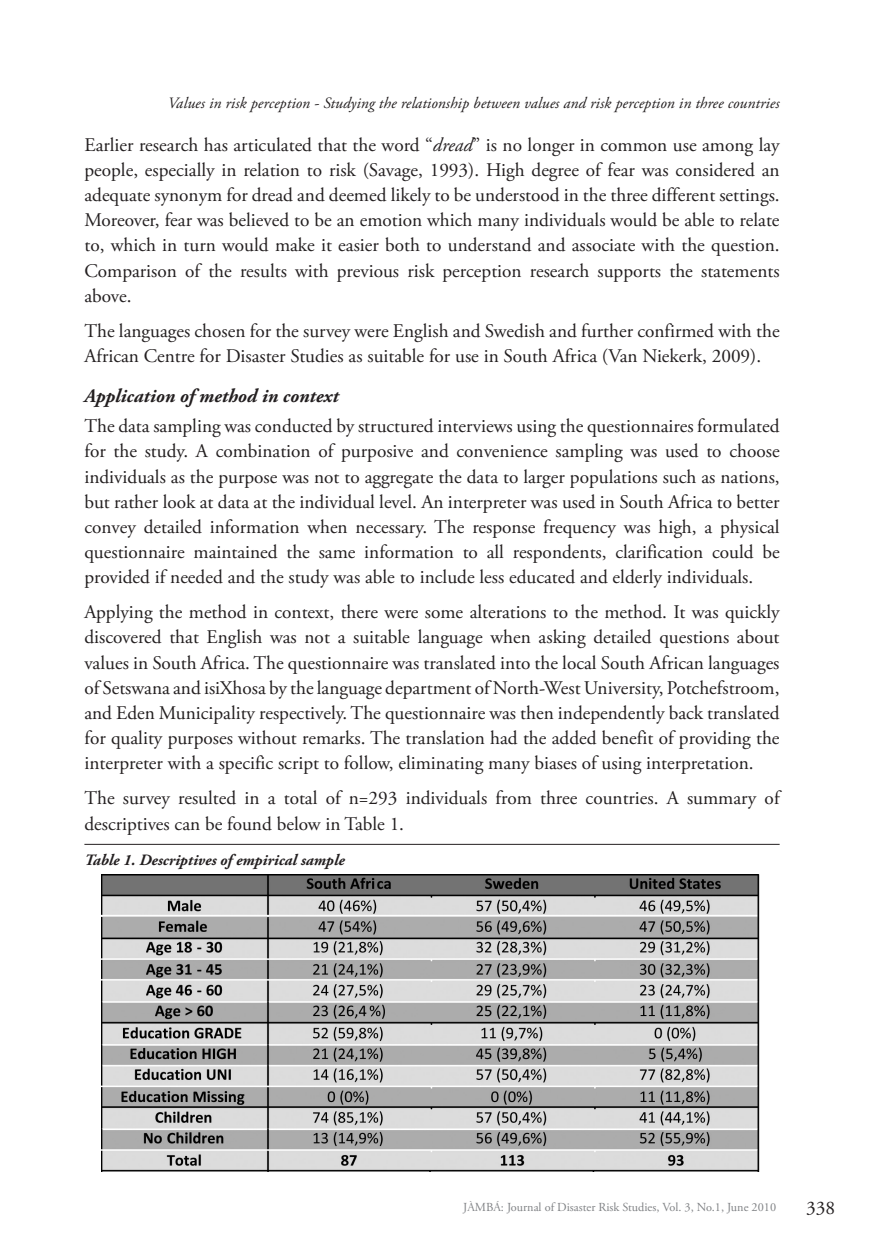
<style>
.page{position:relative;width:874px;height:1241px;background:#fff}
.page>*{position:absolute;margin:0;border:0;box-sizing:border-box;transform-origin:0 0}
.t1{font:19.25px/25.2px "Adobe Garamond Pro";color:#231f20;text-align:justify}
.t2{font:italic 700 19.25px "Adobe Garamond Pro";color:#231f20}
.t3{font:italic 15.75px "Adobe Garamond Pro";letter-spacing:.005em;color:#231f20}
.t4{font:italic 700 15.75px "Adobe Garamond Pro";color:#231f20}
.t5{font:12.25px "Adobe Garamond Pro";color:#808285}
.s1{font-style:italic}
</style>
<div class="page">
<hr style="left:84px;top:843px;width:695px;height:1px;background:#231f20">
<img style="left:102px;top:874px;width:657px;height:297px">
<p class="t3" style="left:168px;top:94px;width:613px">Values in risk perception - Studying the relationship between values and risk perception in three countries</p>
<p class="t1" style="left:84px;top:133px;width:696px">Earlier research has articulated that the word “<span class="s1">dread</span>” is no longer in common use among lay people, especially in relation to risk (Savage, 1993). High degree of fear was considered an adequate synonym for dread and deemed likely to be understood in the three different settings.<br>Moreover, fear was believed to be an emotion which many individuals would be able to relate to, which in turn would make it easier both to understand and associate with the question.<br>Comparison of the results with previous risk perception research supports the statements above.</p>
<p class="t1" style="left:84px;top:319px;width:696px">The languages chosen for the survey were English and Swedish and further confirmed with the<br>African Centre for Disaster Studies as suitable for use in South Africa (Van Niekerk, 2009).</p>
<p class="t2" style="left:84px;top:385px;width:255px">Application of method in context</p>
<p class="t1" style="left:84px;top:414px;width:696px">The data sampling was conducted by structured interviews using the questionnaires formulated for the study. A combination of purposive and convenience sampling was used to choose individuals as the purpose was not to aggregate the data to larger populations such as nations, but rather look at data at the individual level. An interpreter was used in South Africa to better convey detailed information when necessary. The response frequency was high, a physical questionnaire maintained the same information to all respondents, clarification could be provided if needed and the study was able to include less educated and elderly individuals.</p>
<p class="t1" style="left:84px;top:600px;width:696px">Applying the method in context, there were some alterations to the method. It was quickly discovered that English was not a suitable language when asking detailed questions about values in South Africa. The questionnaire was translated into the local South African languages of Setswana and isiXhosa by the language department of North-West University, Potchefstroom, and Eden Municipality respectively. The questionnaire was then independently back translated for quality purposes without remarks. The translation had the added benefit of providing the interpreter with a specific script to follow, eliminating many biases of using interpretation.</p>
<p class="t1" style="left:84px;top:786px;width:696px">The survey resulted in a total of n=293 individuals from three countries. A summary of descriptives can be found below in Table 1.</p>
<p class="t4" style="left:84px;top:850px;width:261px">Table 1. Descriptives of empirical sample</p>
<p class="t5" style="left:463px;top:1199px;width:314px">JÀMBÁ: Journal of Disaster Risk Studies, Vol. 3, No.1, June 2010</p>
<p class="t1" style="left:805px;top:1195px;width:30px">338</p>
</div>
